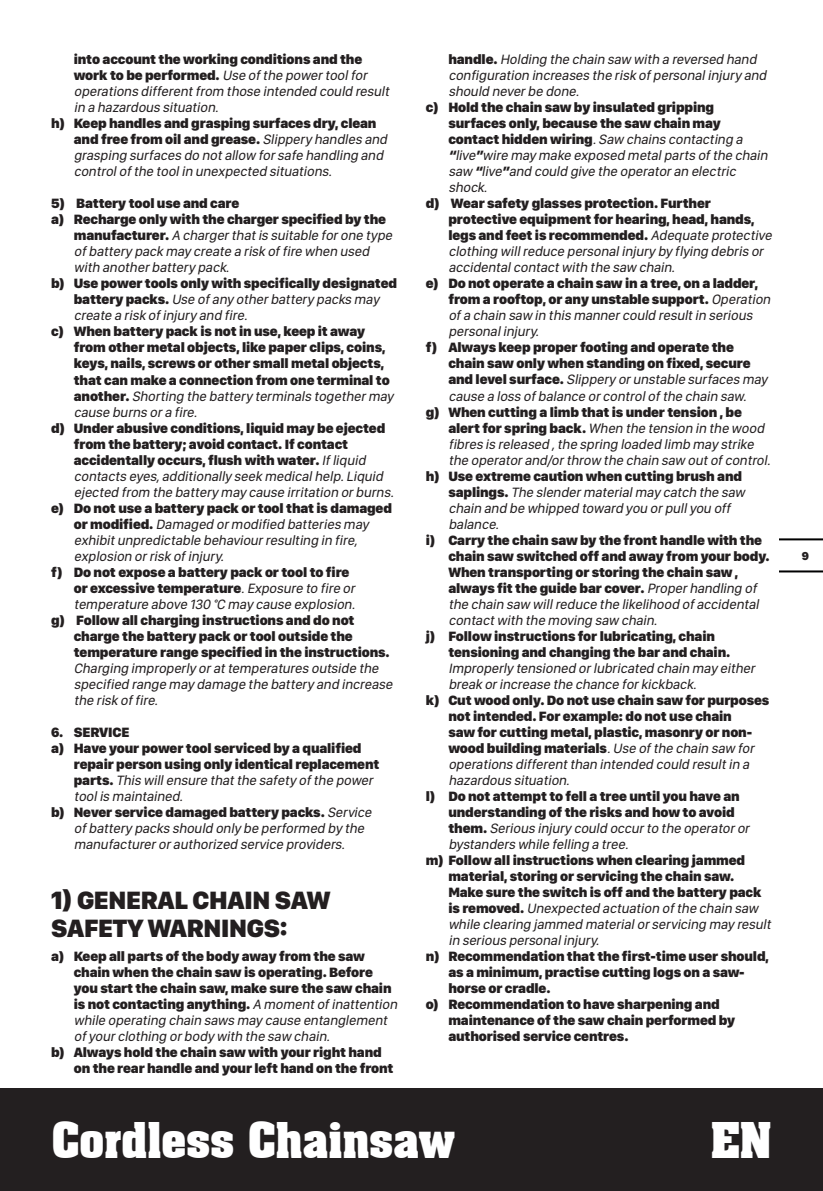
<style>
.page{position:relative;width:823px;height:1191px;background:#fff}
.page>*{position:absolute;margin:0;border:0;box-sizing:border-box;transform-origin:0 0}
.t1{font:700 48px "Aachen BT";letter-spacing:-.025em;color:#fff;scale:.95 1}
.t2{font:700 48px "Aachen BT";letter-spacing:-.025em;color:#fff}
.t3{font:900 26px/28px "SF Compact Display";letter-spacing:-.01em;color:#231f20}
.t4{font:900 14px/16px "SF Compact Display";letter-spacing:-.01em;color:#231f20}
.t5{font:italic 14px/16px "SF Compact Display";letter-spacing:-.01em;color:#231f20}
.t6{font:900 12px "SF Compact Display";color:#231f20}
.s1{font-weight:900;font-style:normal}
.s2{font-weight:400;font-style:italic}
.s3{font-weight:900}
</style>
<div class="page">
<div style="left:0;top:1089px;width:822px;height:102px;background:#231f20"></div>
<hr style="left:779px;top:570px;width:43px;height:2px;background:#000">
<hr style="left:779px;top:538px;width:43px;height:2px;background:#000">
<p class="t5" style="left:74px;top:53px;width:319px"><span class="s1">into account the working conditions and the work to be performed.</span> Use of the power toolfor operations different from those intended could result in a hazardous situation.</p>
<p class="t5" style="left:74px;top:117px;width:317px;text-indent:-23px"><span class="s1">h) Keep handles and grasping surfaces dry, clean and free from oil and grease.</span> Slippery handles and grasping surfaces do not allow for safe handling and controlof the toolin unexpected situations.</p>
<p class="t4" style="left:51px;top:197px;width:190px">5) Battery tool use and care</p>
<p class="t4" style="left:51px;top:213px;width:336px">a) Recharge only with the charger specified by the</p>
<p class="t5" style="left:74px;top:229px;width:322px"><span class="s1">m a n u fa ct u re r.</span> A charger that is suitable for one type</p>
<p class="t5" style="left:74px;top:245px;width:299px">of battery pack may create a risk of fire when used</p>
<p class="t5" style="left:74px;top:261px;width:159px">with another battery pack.</p>
<p class="t4" style="left:74px;top:277px;width:324px;text-indent:-23px">b) Use power tools only with specifically designated b at te ry p a c ks . <span class="s2">Use of any other battery packs may create a risk of injury and fire.</span></p>
<p class="t4" style="left:74px;top:325px;width:321px;text-indent:-23px">c) When battery pack is not in use, keep it away from other metal objects, like paper clips, coins, keys, nails, screws or other small metal objects, that can make a connection from one terminal to a n ot h e r. <span class="s2">Shorting the battery terminals together may cause burns or a fire.</span></p>
<p class="t4" style="left:74px;top:421px;width:323px;text-indent:-23px">d) Under abusive conditions, liquid may be ejected from the battery; avoid contact. If contact accidentally occurs, flush with water. <span class="s2">If liquid contacts eyes,additionally seek medicalhelp.Liquid ejected from the battery may cause irritation or burns.</span></p>
<p class="t5" style="left:74px;top:501px;width:319px;text-indent:-23px"><span class="s1">e) Do not use a battery pack or tool that is damaged o r m o d i f i e d .</span> Damaged or modified batteries may exhibit unpredictable behaviour resulting in fire, explosion or risk of injury.</p>
<p class="t4" style="left:74px;top:565px;width:285px;text-indent:-23px">f) Do not expose a battery pack or tool to fire or excessive temperature<span class="s2">.Exposure to fire or temperature above 130 °C may cause explosion.</span></p>
<p class="t4" style="left:74px;top:613px;width:317px;text-indent:-23px">g) Follow all charging instructions and do not charge the battery pack or tool outside the temperature range specified in the instructions.</p>
<p class="t5" style="left:74px;top:661px;width:322px">Charging improperly or at temperatures outside the specified range may damage the battery and increase the risk of fire.</p>
<p class="t4" style="left:51px;top:725px;width:80px">6. SERVICE</p>
<p class="t4" style="left:51px;top:741px;width:312px">a) Have your power tool serviced by a qualified</p>
<p class="t4" style="left:74px;top:757px;width:307px">repair person using only identical replacement</p>
<p class="t5" style="left:74px;top:773px;width:303px"><span class="s1">p a rt s .</span> This willensure that the safety of the power</p>
<p class="t5" style="left:74px;top:789px;width:113px">toolis maintained.</p>
<p class="t4" style="left:51px;top:805px;width:324px">b) Never service damaged battery packs. <span class="s2">Service</span></p>
<p class="t5" style="left:74px;top:821px;width:294px">of battery packs should only be performed by the</p>
<p class="t5" style="left:74px;top:837px;width:275px">manufacturer or authorized service providers.</p>
<h2 class="t3" style="left:51px;top:888px;width:280px">1) GENERAL CHAIN SAW<br>SAFETY WARNINGS:</h2>
<p class="t4" style="left:74px;top:949px;width:327px;text-indent:-23px">a) Keep all parts of the body away from the saw chain when the chain saw is operating. Before you start the chain saw, make sure the saw chain is not contacting anything. <span class="s2">A moment of inattention while operating chain saws may cause entanglement of your clothing or body with the saw chain.</span></p>
<p class="t4" style="left:74px;top:1045px;width:321px;text-indent:-23px">b) Always hold the chain saw with your right hand on the rear handle and your left hand on the front</p>
<p class="t5" style="left:448px;top:53px;width:321px"><span class="s1">h a n d l e .</span> Holding the chain saw with a reversed hand configuration increases the risk of personalinjury and should never be done.</p>
<p class="t5" style="left:448px;top:101px;width:323px;text-indent:-23px"><span class="s1">c) Hold the chain saw by insulated gripping surfaces only, because the saw chain may contact hidden wiring</span>.Saw chains contacting a <span class="s3">“</span>live<span class="s3">”</span>wire may make exposed metalparts of the chain saw <span class="s3">“</span>live<span class="s3">”</span>and could give the operator an electric shock.</p>
<p class="t4" style="left:448px;top:197px;width:327px;text-indent:-23px">d) Wear safety glasses protection. Further protective equipment for hearing, head, hands, legs and feet is recommended. <span class="s2">Adequate protective clothing willreduce personalinjury by flying debris or accidentalcontact with the saw chain.</span></p>
<p class="t4" style="left:448px;top:277px;width:325px;text-indent:-23px">e) Do not operate a chain saw in a tree, on a ladder, from a rooftop, or any unstable support. <span class="s2">Operation of a chain saw in this manner could result in serious personalinjury.</span></p>
<p class="t4" style="left:448px;top:341px;width:320px;text-indent:-23px">f) Always keep proper footing and operate the chain saw only when standing on fixed, secure<br>a n d l eve l s u rfa ce . <span class="s2">Slippery or unstable surfaces may cause a loss of balance or controlof the chain saw.</span></p>
<p class="t5" style="left:448px;top:405px;width:325px;text-indent:-23px"><span class="s1">g) When cutting a limb that is under tension , be alert for spring back.</span> When the tension in the wood fibres is released ,the spring loaded limb may strike the operator and/or throw the chain saw out of control.</p>
<p class="t5" style="left:448px;top:469px;width:300px;text-indent:-23px"><span class="s1">h) Use extreme caution when cutting brush and sa p l i n g s .</span> The slender materialmay catch the saw chain and be whipped toward you or pullyou off balance.</p>
<p class="t4" style="left:448px;top:533px;width:323px;text-indent:-23px">i) Carry the chain saw by the front handle with the chain saw switched off and away from your body.<br>When transporting or storing the chain saw , always fit the guide bar cover. <span class="s2">Proper handling of the chain saw willreduce the likelihood of accidental contact with the moving saw chain.</span></p>
<p class="t4" style="left:448px;top:629px;width:283px;text-indent:-23px">j) Follow instructions for lubricating, chain tensioning and changing the bar and chain.</p>
<p class="t5" style="left:448px;top:661px;width:310px">Improperly tensioned or lubricated chain may either break or increase the chance for kickback.</p>
<p class="t4" style="left:448px;top:693px;width:322px;text-indent:-23px">k) Cut wood only. Do not use chain saw for purposes not intended. For example: do not use chain<br>saw for cutting metal, plastic, masonry or non&shy;wood building materials<span class="s2">.Use of the chain saw for operations different than intended could result in a hazardous situation.</span></p>
<p class="t4" style="left:448px;top:789px;width:304px;text-indent:-23px">l) Do not attempt to fell a tree until you have an understanding of the risks and how to avoid<br>t h e m . <span class="s2">Serious injury could occur to the operator or bystanders while felling a tree.</span></p>
<p class="t4" style="left:448px;top:853px;width:326px;text-indent:-23px">m) Follow all instructions when clearing jammed material, storing or servicing the chain saw.<br>Make sure the switch is off and the battery pack<br>i s re m ove d . <span class="s2">Unexpected actuation of the chain saw while clearing jammed materialor servicing may result in serious personalinjury.</span></p>
<p class="t4" style="left:425px;top:949px;width:344px">n) Recommendation that the first-time user should,</p>
<p class="t4" style="left:448px;top:965px;width:297px">as a minimum, practise cutting logs on a saw-</p>
<p class="t4" style="left:448px;top:981px;width:104px">horse or cradle.</p>
<p class="t4" style="left:425px;top:997px;width:295px">o) Recommendation to have sharpening and</p>
<p class="t4" style="left:448px;top:1013px;width:288px">maintenance of the saw chain performed by</p>
<p class="t4" style="left:448px;top:1029px;width:181px">authorised service centres.</p>
<h1 class="t1" style="left:51px;top:1110px;width:427px">Cordless Chainsaw</h1>
<h1 class="t2" style="left:709px;top:1110px;width:63px">EN</h1>
<p class="t6" style="left:801px;top:552px;width:9px">9</p>
</div>
